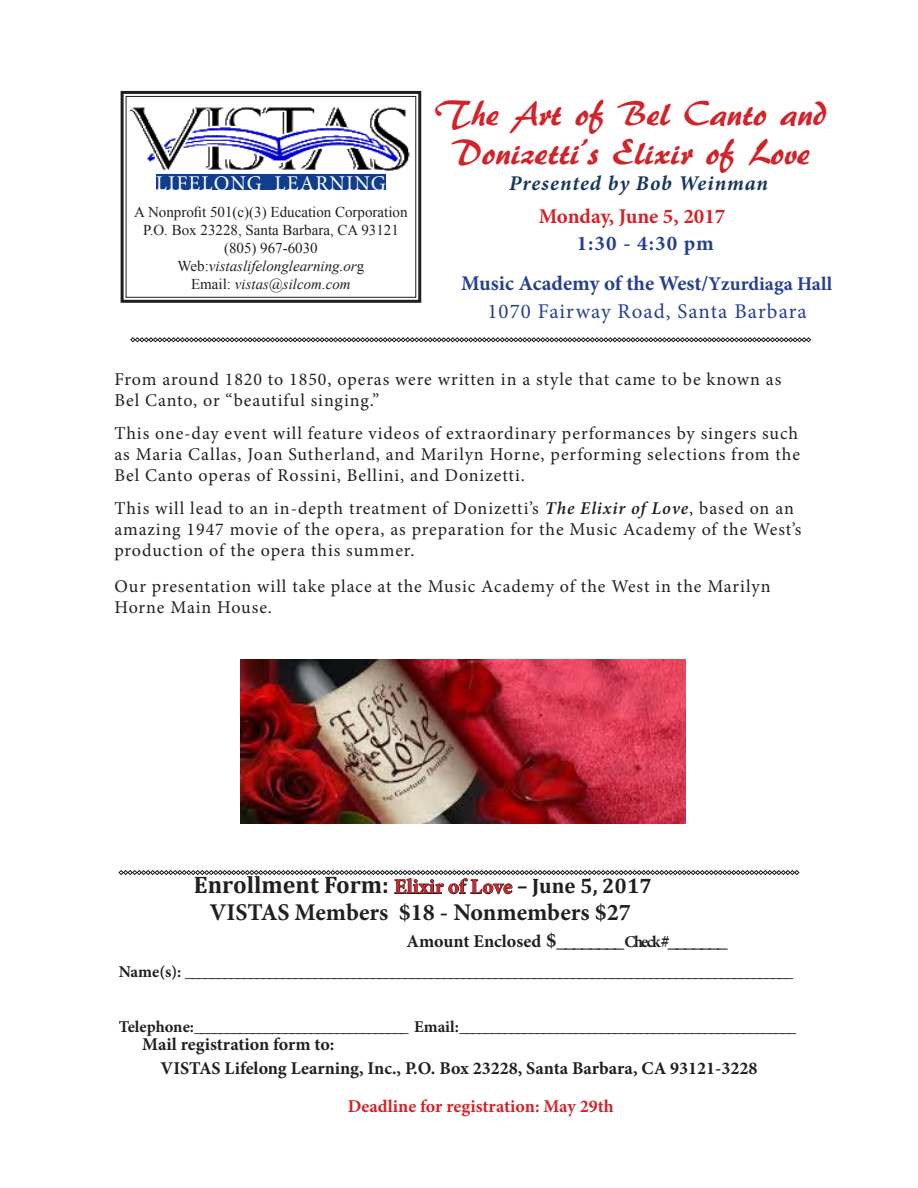
<style>
.page{position:relative;width:918px;height:1188px;background:#fff}
.page>*{position:absolute;margin:0;border:0;box-sizing:border-box;transform-origin:0 0}
.Default{font:36px/39px "ARBERKLEY";color:#d1232a;text-align:center}
.t1{font:700 24px/27px "Minion Pro";letter-spacing:-.005em;color:#231f20;text-align:center}
.t2{font:700 21px "Minion Pro";color:#25408f}
.t3{font:700 21px "Minion Pro";color:#231f20}
.t4{font:21px "Minion Pro";letter-spacing:.05em;color:#25408f}
.t5{font:italic 700 21px "Minion Pro";letter-spacing:.045em;color:#17365d}
.t6{font:700 21px "Minion Pro";color:#d1232a}
.t7{font:21px "Minion Pro";letter-spacing:.05em;color:#fff}
.t8{font:18px/21px "Minion Pro";letter-spacing:.05em;color:#231f20}
.Default-2{font:700 18px/24px "Minion Pro";color:#231f20}
.Default-3{font:700 18px "Minion Pro";color:#d1232a}
.Default-4{font:700 16.5px "Minion Pro";color:#231f20}
.t9{font:15px "Times New Roman";color:#231f20}
.t10{font:italic 15px "Times New Roman";color:#231f20}
.s1{font-style:normal}
.s2{font-size:19.5px}
.s3{font-weight:600;font-style:italic}
.s4{font-family:"Cambria"}
.s5{font-size:21px;color:#d1232a}
.s6{font-family:"Cambria";font-size:21px}
.s7{font-size:18px}
.s8{font-size:16.5px}
</style>
<div class="page">
<svg style="left:120px;top:90px;width:302px;height:213px"></svg>
<div style="left:126px;top:96px;width:290px;height:202px;border:1px solid #231f20"></div>
<svg style="left:119px;top:870px;width:680px;height:24px"></svg>
<img style="left:131px;top:101px;width:280px;height:102px">
<div style="left:156px;top:174px;width:230px;height:16px;background:#103d8c"></div>
<svg style="left:130px;top:337px;width:681px;height:5px"></svg>
<img style="left:241px;top:659px;width:444px;height:165px">
<p class="t7" style="left:156px;top:169px;width:231px">LIFELONG LEARNING</p>
<p class="t9" style="left:134px;top:201px;width:275px">A Nonprofit 501(c)(3) Education Corporation</p>
<p class="t9" style="left:143px;top:219px;width:257px">P.O. Box 23228, Santa Barbara, CA 93121</p>
<p class="t9" style="left:224px;top:237px;width:95px">(805) 967-6030</p>
<p class="t10" style="left:178px;top:255px;width:188px"><span class="s1">Web:</span>vistaslifelonglearning.or<span class="s1">g</span></p>
<p class="t10" style="left:191px;top:273px;width:161px"><span class="s1">Email:</span> vistas@silcom.com</p>
<p class="Default" style="left:435px;top:94px;width:393px">The Art of Bel Canto and<br>Donizetti’s Elixir of Love</p>
<p class="t5" style="left:509px;top:168px;width:260px">Presented by Bob Weinman</p>
<p class="t6" style="left:539px;top:201px;width:188px">Monday, June 5, 2017</p>
<p class="t2" style="left:577px;top:229px;width:139px">1:30 - 4:30 pm</p>
<p class="t2" style="left:461px;top:269px;width:373px">Music Academy of the West/<span class="s2">Yzurdiaga Hall</span></p>
<p class="t4" style="left:487px;top:297px;width:321px">1070 Fairway Road, Santa Barbara</p>
<p class="t8" style="left:114px;top:368px;width:668px">From around 1820 to 1850, operas were written in a style that came to be known as<br>Bel Canto, or “beautiful singing.”</p>
<p class="t8" style="left:114px;top:422px;width:687px;text-align:justify">This one-day event will feature videos of extraordinary performances by singers such as Maria Callas, Joan Sutherland, and Marilyn Horne, performing selections from the Bel Canto operas of Rossini, Bellini, and Donizetti.</p>
<p class="t8" style="left:114px;top:497px;width:689px">This will lead to an in-depth treatment of Donizetti’s <span class="s3">The Elixir of Love</span>, based on an amazing 1947 movie of the opera, as preparation for the Music Academy of the West’s production of the opera this summer.</p>
<p class="t8" style="left:114px;top:575px;width:658px">Our presentation will take place at the Music Academy of the West in the Marilyn<br>Horne Main House.</p>
<p class="t1" style="left:194px;top:872px;width:460px"><span class="s4">Enrollment Form:</span> <span class="s5">Elixir of Love</span> <span class="s6">– June 5, 2017<br></span>VISTAS Members $18 - Nonmembers $27</p>
<p class="t3" style="left:406px;top:926px;width:323px"><span class="s7">Amount Enclosed</span> $________ <span class="s8">Check</span> <span class="s7">#</span>_______</p>
<p class="Default-4" style="left:119px;top:961px;width:676px">Name(s): ______________________________________________________________________________________________</p>
<p class="Default-4" style="left:119px;top:1015px;width:679px">Telephone:_________________________________ Email:____________________________________________________</p>
<p class="Default-2" style="left:161px;top:1032px;width:598px;text-indent:-18px">Mail registration form to:<br>VISTAS Lifelong Learning, Inc., P.O. Box 23228, Santa Barbara, CA 93121-3228</p>
<p class="Default-3" style="left:348px;top:1094px;width:267px">Deadline for registration: May 29th</p>
</div>
